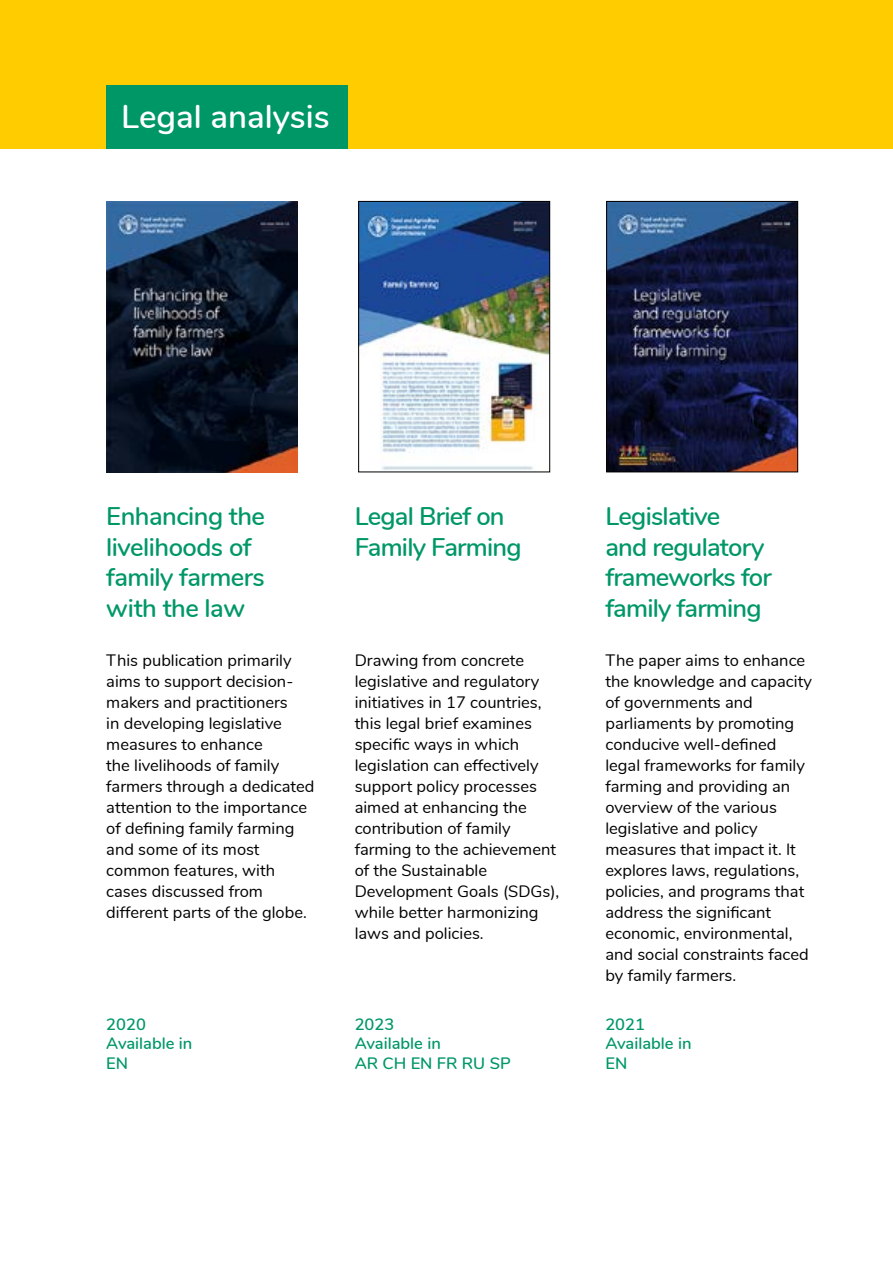
<style>
.page{position:relative;width:893px;height:1263px;background:#fff}
.page>*{position:absolute;margin:0;border:0;box-sizing:border-box;transform-origin:0 0}
.t1{font:600 33px "Nunito";color:#fff}
.t2{font:600 25.5px/30.6px "Nunito";letter-spacing:-.03em;color:#009767}
.t3{font:16.5px/21px "Nunito";color:#000}
.t4{font:600 16.5px/19.8px "Nunito";color:#009767}
</style>
<div class="page">
<div style="left:0;top:0;width:893px;height:148px;background:#fc0"></div>
<img style="left:360px;top:203px;width:188px;height:267px">
<div style="left:358px;top:201px;width:192px;height:271px;border:1px solid #000"></div>
<div style="left:106px;top:85px;width:241px;height:63px;background:#009767"></div>
<img style="left:106px;top:201px;width:192px;height:271px">
<img style="left:608px;top:203px;width:188px;height:267px">
<div style="left:606px;top:201px;width:192px;height:271px;border:1px solid #000"></div>
<h1 class="t1" style="left:121px;top:92px;width:210px">Legal analysis</h1>
<h2 class="t2" style="left:106px;top:499px;width:160px">Enhancing the livelihoods of family farmers with the law</h2>
<p class="t3" style="left:106px;top:648px;width:210px">This publication primarily aims to support decision&shy;makers and practitioners<br>in developing legislative measures to enhance<br>the livelihoods of family farmers through a dedicated attention to the importance of defining family farming and some of its most common features, with cases discussed from different parts of the globe.</p>
<p class="t4" style="left:106px;top:1013px;width:88px">2020<br>Available in<br>EN</p>
<h2 class="t2" style="left:355px;top:499px;width:168px">Legal Brief on<br>Family Farming</h2>
<p class="t3" style="left:355px;top:648px;width:206px">Drawing from concrete legislative and regulatory initiatives in 17 countries, this legal brief examines specific ways in which legislation can effectively support policy processes aimed at enhancing the contribution of family farming to the achievement of the Sustainable<br>Development Goals (SDGs), while better harmonizing laws and policies.</p>
<p class="t4" style="left:355px;top:1013px;width:158px">2023<br>Available in<br>AR CH EN FR RU SP</p>
<h2 class="t2" style="left:605px;top:499px;width:168px">Legislative<br>and regulatory frameworks for family farming</h2>
<p class="t3" style="left:605px;top:648px;width:208px">The paper aims to enhance the knowledge and capacity of governments and parliaments by promoting conducive well-defined legal frameworks for family farming and providing an overview of the various legislative and policy measures that impact it. It explores laws, regulations, policies, and programs that address the significant economic, environmental, and social constraints faced by family farmers.</p>
<p class="t4" style="left:605px;top:1013px;width:88px">2021<br>Available in<br>EN</p>
</div>
